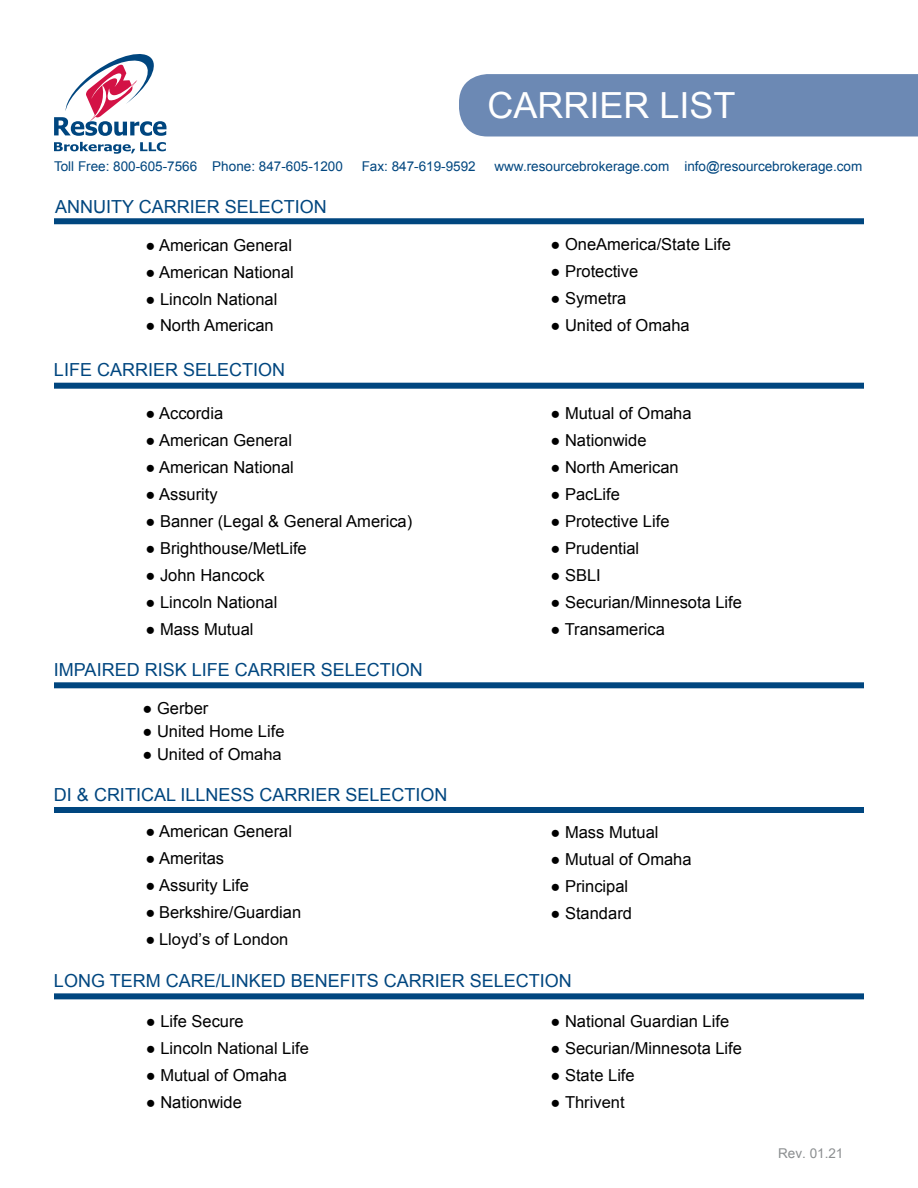
<style>
.page{position:relative;width:918px;height:1188px;background:#fff}
.page>*{position:absolute;margin:0;border:0;box-sizing:border-box;transform-origin:0 0}
.t1{font:36px "Arial";color:#fff}
.t2{font:18px "Arial";color:#00467f}
.t3{font:16.5px "Arial";color:#000}
.t4{font:13.5px "Arial";color:#00467f}
.t5{font:13.5px "Arial";color:#8b8e90}
</style>
<div class="page">
<svg style="left:54px;top:142px;width:112px;height:12px"></svg>
<svg style="left:54px;top:54px;width:112px;height:82px"></svg>
<div style="left:459px;top:74px;width:459px;height:63px;background:#6c89b4"></div>
<div style="left:54px;top:218px;width:810px;height:6px;background:#00467f"></div>
<div style="left:54px;top:383px;width:810px;height:6px;background:#00467f"></div>
<div style="left:54px;top:682px;width:810px;height:6px;background:#00467f"></div>
<div style="left:54px;top:807px;width:810px;height:6px;background:#00467f"></div>
<div style="left:54px;top:993px;width:810px;height:6px;background:#00467f"></div>
<h1 class="t1" style="left:488px;top:82px;width:250px">CARRIER LIST</h1>
<p class="t4" style="left:54px;top:157px;width:290px">Toll Free: 800-605-7566 Phone: 847-605-1200</p>
<p class="t4" style="left:362px;top:157px;width:116px">Fax: 847-619-9592</p>
<p class="t4" style="left:495px;top:157px;width:369px">www.resourcebrokerage.com info@resourcebrokerage.com</p>
<p class="t2" style="left:55px;top:195px;width:273px">ANNUITY CARRIER SELECTION</p>
<p class="t3" style="left:146px;top:234px;width:148px">● American General</p>
<p class="t3" style="left:146px;top:261px;width:150px">● American National</p>
<p class="t3" style="left:146px;top:288px;width:133px">● Lincoln National</p>
<p class="t3" style="left:146px;top:315px;width:130px">● North American</p>
<p class="t2" style="left:54px;top:358px;width:233px">LIFE CARRIER SELECTION</p>
<p class="t3" style="left:146px;top:402px;width:79px">● Accordia</p>
<p class="t3" style="left:146px;top:429px;width:148px">● American General</p>
<p class="t3" style="left:146px;top:456px;width:150px">● American National</p>
<p class="t3" style="left:146px;top:483px;width:74px">● Assurity</p>
<p class="t3" style="left:146px;top:510px;width:268px">● Banner (Legal &amp; General America)</p>
<p class="t3" style="left:146px;top:537px;width:163px">● Brighthouse/MetLife</p>
<p class="t3" style="left:146px;top:564px;width:121px">● John Hancock</p>
<p class="t3" style="left:146px;top:591px;width:133px">● Lincoln National</p>
<p class="t3" style="left:146px;top:618px;width:110px">● Mass Mutual</p>
<p class="t2" style="left:54px;top:658px;width:370px">IMPAIRED RISK LIFE CARRIER SELECTION</p>
<p class="t3" style="left:142px;top:697px;width:67px">● Gerber</p>
<p class="t3" style="left:142px;top:720px;width:144px">● United Home Life</p>
<p class="t3" style="left:142px;top:744px;width:141px">● United of Omaha</p>
<p class="t2" style="left:54px;top:783px;width:395px">DI &amp; CRITICAL ILLNESS CARRIER SELECTION</p>
<p class="t3" style="left:146px;top:820px;width:148px">● American General</p>
<p class="t3" style="left:146px;top:847px;width:80px">● Ameritas</p>
<p class="t3" style="left:146px;top:874px;width:105px">● Assurity Life</p>
<p class="t3" style="left:146px;top:901px;width:157px">● Berkshire/Guardian</p>
<p class="t3" style="left:146px;top:928px;width:144px">● Lloyd’s of London</p>
<p class="t3" style="left:550px;top:234px;width:182px">● OneAmerica/State Life</p>
<p class="t3" style="left:550px;top:261px;width:89px">● Protective</p>
<p class="t3" style="left:550px;top:288px;width:77px">● Symetra</p>
<p class="t3" style="left:550px;top:315px;width:141px">● United of Omaha</p>
<p class="t3" style="left:550px;top:402px;width:143px">● Mutual of Omaha</p>
<p class="t3" style="left:550px;top:429px;width:98px">● Nationwide</p>
<p class="t3" style="left:550px;top:456px;width:130px">● North American</p>
<p class="t3" style="left:550px;top:483px;width:71px">● PacLife</p>
<p class="t3" style="left:550px;top:510px;width:121px">● Protective Life</p>
<p class="t3" style="left:550px;top:537px;width:90px">● Prudential</p>
<p class="t3" style="left:550px;top:564px;width:52px">● SBLI</p>
<p class="t3" style="left:550px;top:591px;width:193px">● Securian/Minnesota Life</p>
<p class="t3" style="left:550px;top:618px;width:116px">● Transamerica</p>
<p class="t3" style="left:550px;top:822px;width:110px">● Mass Mutual</p>
<p class="t3" style="left:550px;top:849px;width:143px">● Mutual of Omaha</p>
<p class="t3" style="left:550px;top:876px;width:79px">● Principal</p>
<p class="t3" style="left:550px;top:903px;width:83px">● Standard</p>
<p class="t2" style="left:54px;top:969px;width:519px">LONG TERM CARE/LINKED BENEFITS CARRIER SELECTION</p>
<p class="t3" style="left:146px;top:1010px;width:100px">● Life Secure</p>
<p class="t3" style="left:146px;top:1037px;width:165px">● Lincoln National Life</p>
<p class="t3" style="left:146px;top:1064px;width:143px">● Mutual of Omaha</p>
<p class="t3" style="left:146px;top:1091px;width:98px">● Nationwide</p>
<p class="t3" style="left:550px;top:1010px;width:180px">● National Guardian Life</p>
<p class="t3" style="left:550px;top:1037px;width:193px">● Securian/Minnesota Life</p>
<p class="t3" style="left:550px;top:1064px;width:86px">● State Life</p>
<p class="t3" style="left:550px;top:1091px;width:76px">● Thrivent</p>
<p class="t5" style="left:778px;top:1144px;width:67px">Rev. 01.21</p>
</div>
